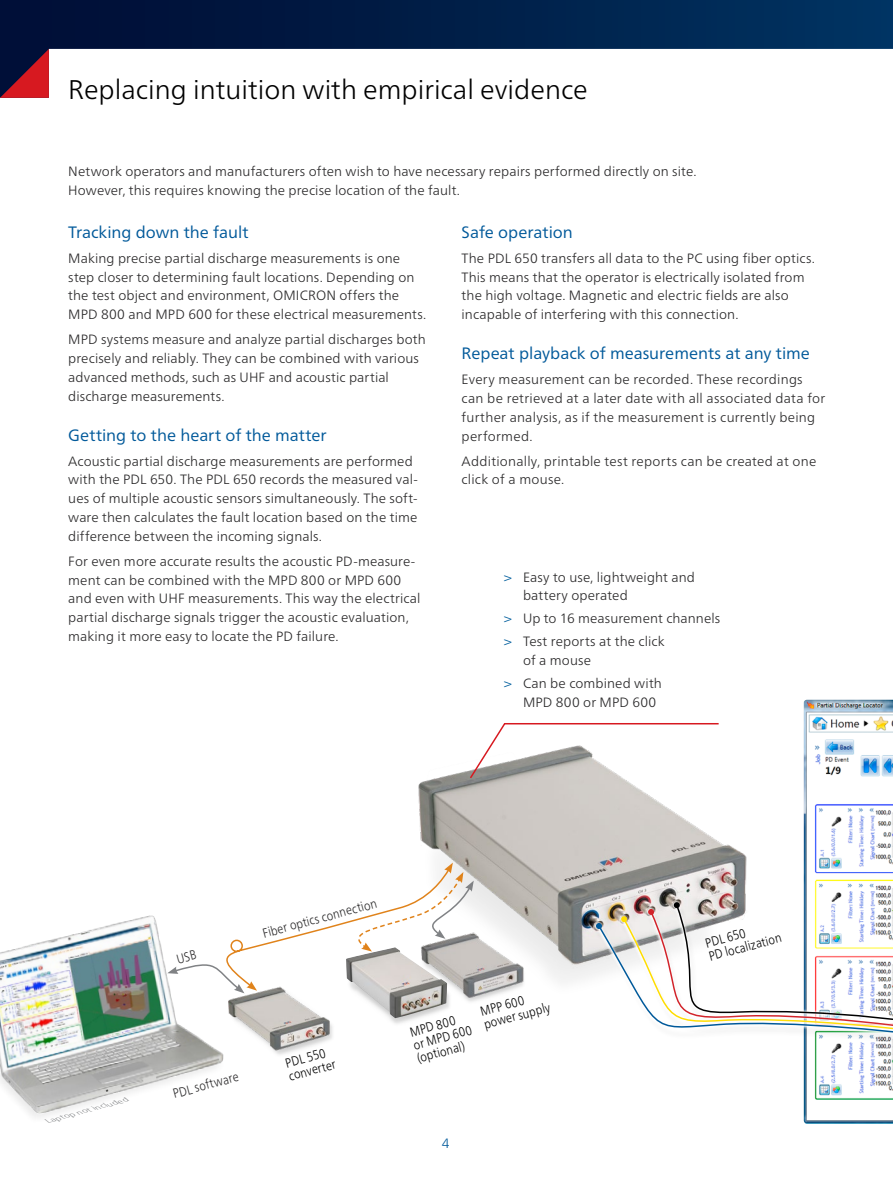
<style>
.page{position:relative;width:893px;height:1191px;background:#fff}
.page>*{position:absolute;margin:0;border:0;box-sizing:border-box;transform-origin:0 0}
.Content_-_Page_Headl{font:300 27px "Frutiger Neue LTW1 G";color:#000}
.Content_-_Headline_1{font:16.5px "Frutiger Neue LTW1 G";letter-spacing:-.005em;color:#00599a}
.Content_-_Normal{font:300 13.5px/18.8px "Frutiger Neue LTW1 G";letter-spacing:.01em;color:#292829}
.t1{font:300 13.5px "Frutiger Neue LTW1 G";color:#00599a}
.Content_-_Normal-2{font:300 13.2px/13.5px "Frutiger Neue LTW1 G";color:#000;scale:.84 1}
.Content_-_Normal-3{font:300 13.2px "Frutiger Neue LTW1 G";color:#292829;scale:.84 1}
.Content_-_Normal-4{font:italic 300 6.45px "Frutiger Neue LTW1 G";color:#86888a;scale:1.39 1}
.s1{font-size:14.25px;color:#005e9d}
</style>
<div class="page">
<svg style="left:0;top:0;width:893px;height:49px;background:#001f49"></svg>
<svg style="left:0;top:49px;width:49px;height:49px;background:#6b142c"></svg>
<img style="left:0;top:915px;width:216px;height:202px">
<img style="left:208px;top:993px;width:86px;height:73px">
<img style="left:389px;top:1003px;width:61px;height:21px">
<img style="left:418px;top:771px;width:252px;height:204px">
<img style="left:225px;top:993px;width:108px;height:58px">
<img style="left:447px;top:925px;width:80px;height:78px">
<img style="left:804px;top:699px;width:89px;height:109px">
<svg style="left:661px;top:813px;width:232px;height:90px"></svg>
<svg style="left:644px;top:903px;width:249px;height:9px"></svg>
<svg style="left:648px;top:909px;width:6px;height:3px"></svg>
<svg style="left:617px;top:912px;width:276px;height:7px"></svg>
<svg style="left:627px;top:917px;width:266px;height:2px"></svg>
<svg style="left:621px;top:916px;width:6px;height:3px"></svg>
<img style="left:358px;top:993px;width:89px;height:25px">
<svg style="left:468px;top:723px;width:251px;height:57px"></svg>
<svg style="left:592px;top:919px;width:301px;height:56px"></svg>
<svg style="left:597px;top:924px;width:296px;height:200px"></svg>
<svg style="left:596px;top:923px;width:6px;height:6px"></svg>
<svg style="left:167px;top:862px;width:307px;height:131px"></svg>
<p class="Content_-_Page_Headl" style="left:68px;top:73px;width:521px">Replacing intuition with empirical evidence</p>
<p class="Content_-_Normal" style="left:68px;top:162px;width:630px">Network operators and manufacturers often wish to have necessary repairs performed directly on site.<br>However, this requires knowing the precise location of the fault.</p>
<p class="Content_-_Headline_1" style="left:68px;top:222px;width:182px">Tracking down the fault</p>
<p class="Content_-_Normal" style="left:68px;top:249px;width:360px">Making precise partial discharge measurements is one step closer to determining fault locations. Depending on the test object and environment, OMICRON offers the MPD 800 and MPD 600 for these electrical measurements.</p>
<p class="Content_-_Normal" style="left:68px;top:330px;width:359px">MPD systems measure and analyze partial discharges both precisely and reliably. They can be combined with various advanced methods, such as UHF and acoustic partial discharge measurements.</p>
<p class="Content_-_Headline_1" style="left:68px;top:425px;width:260px">Getting to the heart of the matter</p>
<p class="Content_-_Normal" style="left:68px;top:451px;width:351px">Acoustic partial discharge measurements are performed with the PDL 650. The PDL 650 records the measured val&shy;ues of multiple acoustic sensors simultaneously. The soft&shy;ware then calculates the fault location based on the time difference between the incoming signals.</p>
<p class="Content_-_Normal" style="left:68px;top:551px;width:354px">For even more accurate results the acoustic PD-measure&shy;ment can be combined with the MPD 800 or MPD 600 and even with UHF measurements. This way the electrical partial discharge signals trigger the acoustic evaluation, making it more easy to locate the PD failure.</p>
<p class="Content_-_Headline_1" style="left:462px;top:222px;width:113px">Safe operation</p>
<p class="Content_-_Normal" style="left:462px;top:249px;width:355px">The PDL 650 transfers all data to the PC using fiber optics.<br>This means that the operator is electrically isolated from the high voltage. Magnetic and electric fields are also incapable of interfering with this connection.</p>
<p class="Content_-_Headline_1" style="left:462px;top:343px;width:350px">Repeat playback of measurements at any time</p>
<p class="Content_-_Normal" style="left:462px;top:370px;width:365px">Every measurement can be recorded. These recordings can be retrieved at a later date with all associated data for further analysis, as if the measurement is currently being performed.</p>
<p class="Content_-_Normal" style="left:462px;top:451px;width:356px">Additionally, printable test reports can be created at one click of a mouse.</p>
<p class="Content_-_Normal" style="left:523px;top:567px;width:173px;text-indent:-19px"><span class="s1">&gt;</span> Easy to use, lightweight and battery operated</p>
<p class="Content_-_Normal" style="left:504px;top:609px;width:218px"><span class="s1">&gt;</span> Up to 16 measurement channels</p>
<p class="Content_-_Normal" style="left:523px;top:632px;width:143px;text-indent:-19px"><span class="s1">&gt;</span> Test reports at the click of a mouse</p>
<p class="Content_-_Normal" style="left:523px;top:674px;width:140px;text-indent:-19px"><span class="s1">&gt;</span> Can be combined with<br>MPD 800 or MPD 600</p>
<p class="Content_-_Normal-3" style="left:261px;top:925px;width:142px;rotate:-15deg">Fiber optics connection</p>
<p class="Content_-_Normal-2" style="left:704px;top:936px;width:90px;rotate:-15deg">PDL 650<br>PD localization</p>
<p class="Content_-_Normal-4" style="left:47px;top:1117px;width:62px;rotate:-15deg">Laptop not included</p>
<p class="Content_-_Normal-3" style="left:171px;top:1086px;width:82px;rotate:-15deg">PDL software</p>
<p class="Content_-_Normal-2" style="left:284px;top:1056px;width:50px;rotate:-15deg">PDL 550</p>
<p class="Content_-_Normal-2" style="left:287px;top:1069px;width:59px;rotate:-15deg">converter</p>
<p class="Content_-_Normal-2" style="left:408px;top:1025px;width:73px;rotate:-15deg">MPD 800 or MPD 600 (optional)</p>
<p class="Content_-_Normal-2" style="left:479px;top:1004px;width:83px;rotate:-15deg">MPP 600 power supply</p>
<p class="t1" style="left:442px;top:1135px;width:9px">4</p>
</div>
